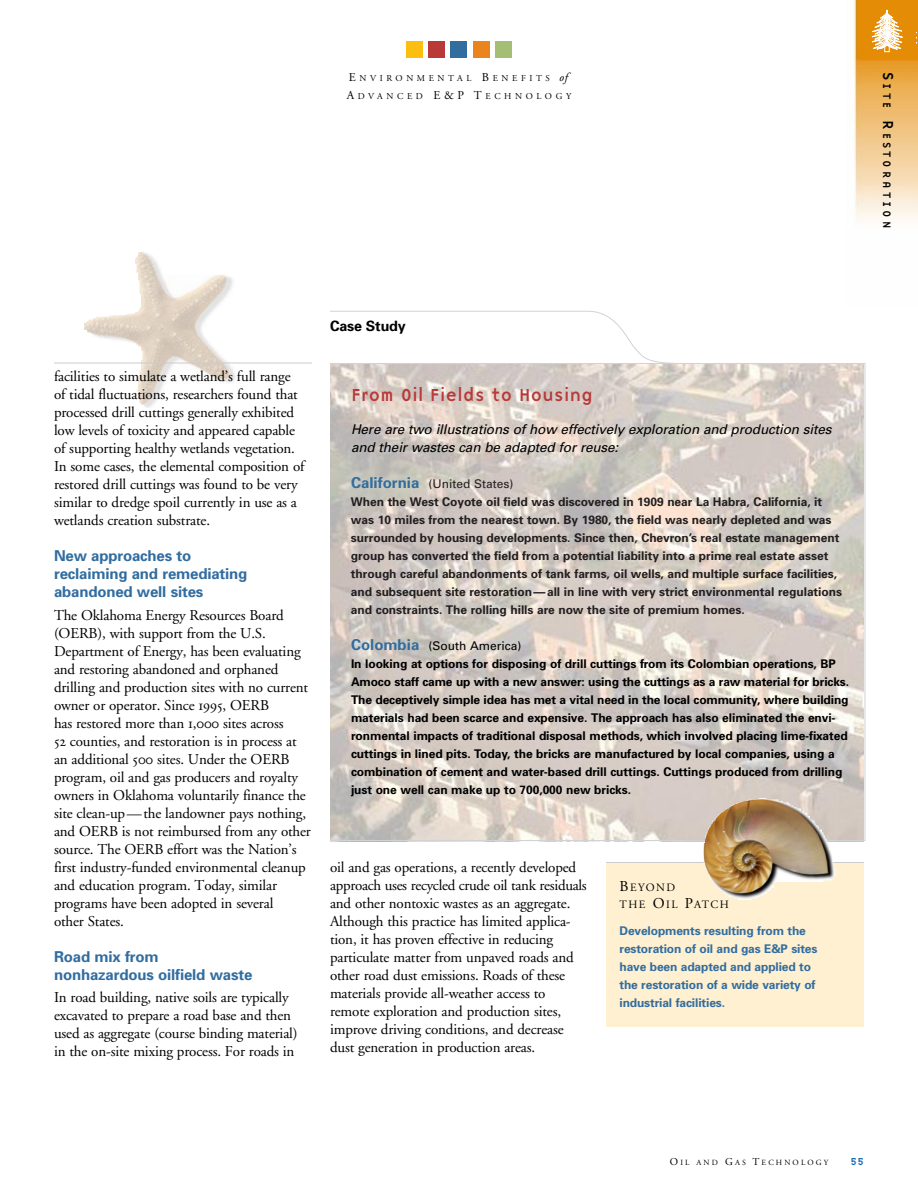
<style>
.page{position:relative;width:918px;height:1188px;background:#fff}
.page>*{position:absolute;margin:0;border:0;box-sizing:border-box;transform-origin:0 0}
.t1{font:18px "Base Nine";letter-spacing:-.015em;color:#b83938}
.t2{font:15px/18px "Adobe Garamond Reg Os F";letter-spacing:-.01em;color:#000}
.t3{font:700 15px/18px "Univers";letter-spacing:-.01em;color:#326da0}
.t4{font:700 14.25px "Univers";letter-spacing:-.01em;color:#000}
.t5{font:italic 13.5px/18px "Univers";color:#000}
.t6{font:700 12px/18px "Univers";letter-spacing:-.005em;color:#000}
.t7{font:700 12px/18px "Univers";letter-spacing:-.005em;color:#231f20}
.t8{font:700 12px/18px "Univers";letter-spacing:-.01em;color:#326da0}
.t9{font:11.25px/16.5px "Adobe Garamond";letter-spacing:.135em;color:#000}
.t10{font:11.25px "Base Nine";letter-spacing:.265em;color:#000}
.t11{font:10.5px "Base Nine";color:#1468b3}
.t12{font:9px/18px "Adobe Garamond";letter-spacing:.4em;color:#000}
.t13{font:7.8px "Adobe Garamond";letter-spacing:.265em;color:#000}
.s1{font-size:12px}
.s2{font-style:italic;font-size:12px}
.s3{font-size:15px}
.s4{font-size:15px;color:#326da0}
.s5{font-weight:400}
.s6{font-size:10.5px}
</style>
<div class="page">
<img style="left:853px;top:0;width:65px;height:222px">
<img style="left:84px;top:251px;width:154px;height:157px">
<hr style="left:54px;top:363px;width:258px;height:1px;background:#ccc">
<div style="left:606px;top:862px;width:258px;height:166px;background:#fef0d0"></div>
<svg style="left:865px;top:10px;width:52px;height:42px"></svg>
<div style="left:406px;top:41px;width:17px;height:16px;background:#fdbe12"></div>
<div style="left:429px;top:41px;width:16px;height:16px;background:#b83938"></div>
<div style="left:451px;top:41px;width:16px;height:16px;background:#326da0"></div>
<div style="left:473px;top:41px;width:16px;height:16px;background:#ea841d"></div>
<div style="left:495px;top:41px;width:17px;height:16px;background:#a5be75"></div>
<svg style="left:330px;top:310px;width:536px;height:531px;background:#d9d2cb"></svg>
<hr style="left:606px;top:862px;width:258px;height:1px;background:#ccc">
<img style="left:704px;top:798px;width:132px;height:102px">
<p class="t12" style="left:347px;top:70px;width:226px"><span class="s1">E</span>NVIRONMENTAL <span class="s1">B</span>ENEFITS <span class="s2">of<br></span><span class="s1">A</span>DVANCED <span class="s1">E&amp;P T</span>ECHNOLOGY</p>
<p class="t10" style="left:892px;top:72px;width:158px;rotate:90deg"><span class="s3">S</span>ITE <span class="s3">R</span>ESTORATION</p>
<p class="t2" style="left:54px;top:369px;width:252px">facilities to simulate a wetland’s full range of tidal fluctuations, researchers found that processed drill cuttings generally exhibited low levels of toxicity and appeared capable of supporting healthy wetlands vegetation.<br>In some cases, the elemental composition of restored drill cuttings was found to be very similar to dredge spoil currently in use as a wetlands creation substrate.</p>
<p class="t3" style="left:54px;top:548px;width:195px">New approaches to reclaiming and remediating abandoned well sites</p>
<p class="t2" style="left:54px;top:607px;width:258px">The Oklahoma Energy Resources Board (OERB), with support from the U.S.<br>Department of Energy, has been evaluating and restoring abandoned and orphaned drilling and production sites with no current owner or operator. Since 1995, OERB<br>has restored more than 1,000 sites across<br>52 counties, and restoration is in process at an additional 500 sites. Under the OERB program, oil and gas producers and royalty owners in Oklahoma voluntarily finance the site clean-up—the landowner pays nothing, and OERB is not reimbursed from any other source. The OERB effort was the Nation’s first industry-funded environmental cleanup and education program. Today, similar programs have been adopted in several<br>other States.</p>
<p class="t3" style="left:54px;top:949px;width:200px">Road mix from nonhazardous oilfield waste</p>
<p class="t2" style="left:54px;top:990px;width:245px">In road building, native soils are typically excavated to prepare a road base and then used as aggregate (course binding material) in the on-site mixing process. For roads in</p>
<p class="t4" style="left:330px;top:321px;width:77px">Case Study</p>
<p class="t1" style="left:351px;top:387px;width:244px">From Oil Fields to Housing</p>
<p class="t5" style="left:351px;top:421px;width:485px">Here are two illustrations of how effectively exploration and production sites and their wastes can be adapted for reuse:</p>
<p class="t7" style="left:351px;top:476px;width:493px"><span class="s4">California</span> <span class="s5">(United States)<br></span>When the West Coyote oil field was discovered in 1909 near La Habra, California, it was 10 miles from the nearest town. By 1980, the field was nearly depleted and was surrounded by housing developments. Since then, Chevron’s real estate management group has converted the field from a potential liability into a prime real estate asset through careful abandonments of tank farms, oil wells, and multiple surface facilities, and subsequent site restoration—all in line with very strict environmental regulations and constraints. The rolling hills are now the site of premium homes.</p>
<p class="t6" style="left:351px;top:638px;width:500px"><span class="s4">Colombia</span> <span class="s5">(South America)<br></span>In looking at options for disposing of drill cuttings from its Colombian operations, BP Amoco staff came up with a new answer: using the cuttings as a raw material for bricks.<br>The deceptively simple idea has met a vital need in the local community, where building materials had been scarce and expensive. The approach has also eliminated the envi&shy;ronmental impacts of traditional disposal methods, which involved placing lime-fixated cuttings in lined pits. Today, the bricks are manufactured by local companies, using a combination of cement and water-based drill cuttings. Cuttings produced from drilling just one well can make up to 700,000 new bricks.</p>
<p class="t2" style="left:330px;top:859px;width:258px">oil and gas operations, a recently developed approach uses recycled crude oil tank residuals and other nontoxic wastes as an aggregate.<br>Although this practice has limited applica&shy;tion, it has proven effective in reducing particulate matter from unpaved roads and other road dust emissions. Roads of these materials provide all-weather access to remote exploration and production sites, improve driving conditions, and decrease dust generation in production areas.</p>
<p class="t9" style="left:620px;top:881px;width:111px"><span class="s3">B</span>EYOND<br>THE <span class="s3">O</span>IL <span class="s3">P</span>ATCH</p>
<p class="t8" style="left:620px;top:923px;width:200px">Developments resulting from the restoration of oil and gas E&amp;P sites have been adapted and applied to the restoration of a wide variety of industrial facilities.</p>
<p class="t13" style="left:670px;top:1159px;width:160px"><span class="s6">O</span>IL AND <span class="s6">G</span>AS <span class="s6">T</span>ECHNOLOGY</p>
<p class="t11" style="left:850px;top:1157px;width:15px">55</p>
</div>
